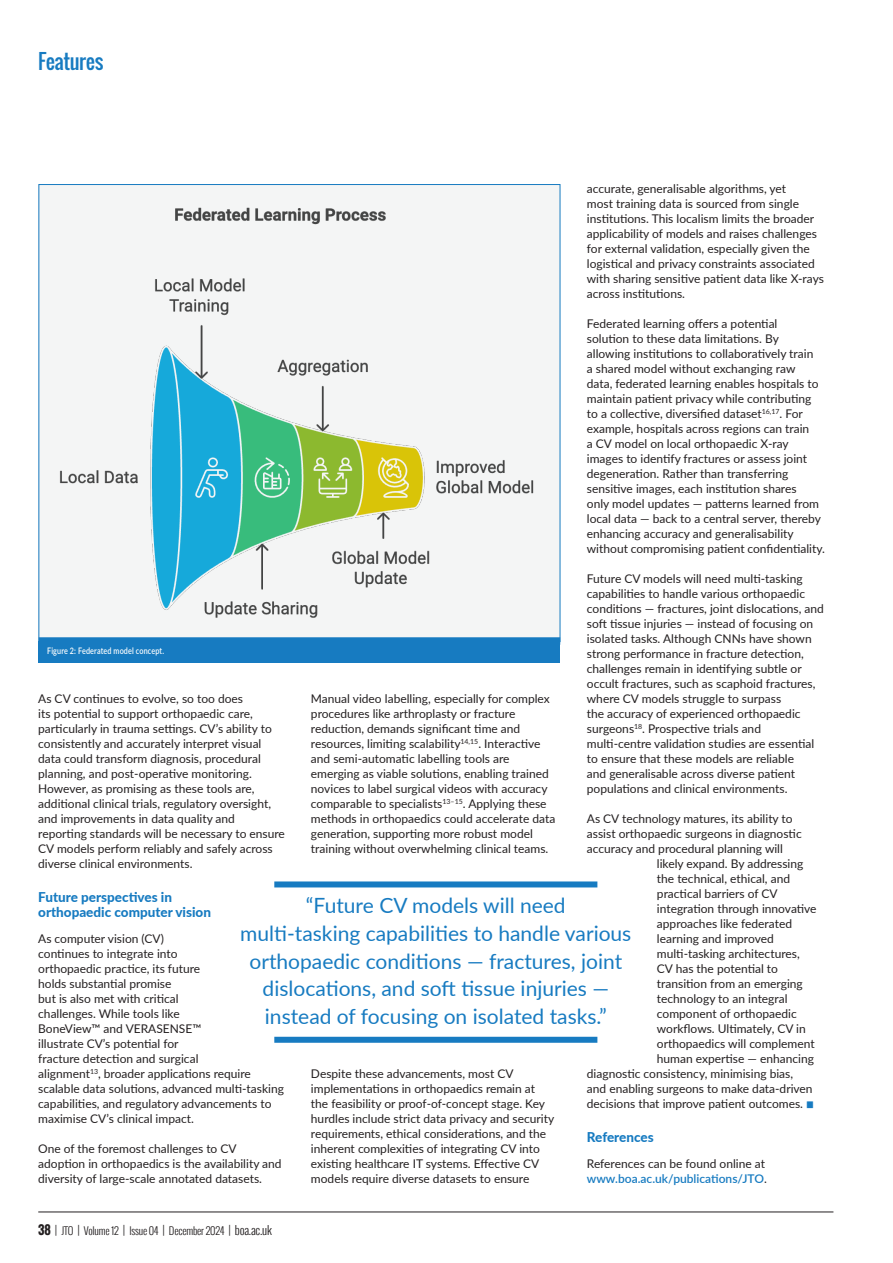
<style>
.page{position:relative;width:893px;height:1263px;background:#fff}
.page>*{position:absolute;margin:0;border:0;box-sizing:border-box;transform-origin:0 0}
.Pull_Out_Quote_2019{font:21px/27.8px "Lato";color:#177bc1;text-align:center}
.Author_Name_13_5{font:20.25px "Oswald";letter-spacing:-.025em;color:#177bc1}
.BOA-J_Body{font:800 13.5px/15px "Lato";color:#177bc1}
.BOA-J_Body-2{font:12px/15px "Lato";color:#231f20}
.BOA-J_Body-3{font:600 12px/15px "Lato";color:#177bc1}
.t1{font:300 10.5px "Oswald";letter-spacing:-.02em;color:#231f20}
.Caption_2019{font:600 9px "Lato";letter-spacing:.02em;color:#fff;scale:.8 1}
.s1{color:#177bc1}
.s2{font-weight:400;color:#231f20}
.s3{font-weight:700;font-size:12px}
.s4{font-size:12px}
</style>
<div class="page">
<div style="left:39px;top:185px;width:521px;height:457px;background:#f4f5f5"></div>
<img style="left:60px;top:207px;width:474px;height:411px">
<div style="left:39px;top:642px;width:521px;height:21px;background:#177bc1"></div>
<div style="left:39px;top:637px;width:521px;height:8px;background:#177bc1"></div>
<div style="left:274px;top:881px;width:323px;height:6px;background:#177bc1"></div>
<div style="left:274px;top:1037px;width:323px;height:6px;background:#177bc1"></div>
<hr style="left:38px;top:1212px;width:795px;height:1px;background:#231f20">
<p class="Author_Name_13_5" style="left:38px;top:46px;width:67px">Features</p>
<p class="BOA-J_Body-2" style="left:587px;top:180px;width:239px">accurate, generalisable algorithms, yet<br>most training data is sourced from single institutions. This localism limits the broader applicability of models and raises challenges for external validation, especially given the logistical and privacy constraints associated with sharing sensitive patient data like X-rays across institutions.</p>
<p class="BOA-J_Body-2" style="left:587px;top:315px;width:240px">Federated learning offers a potential<br>solution to these data limitations. By allowing institutions to collaboratively train<br>a shared model without exchanging raw<br>data, federated learning enables hospitals to maintain patient privacy while contributing to a collective, diversified dataset<sup>16,17</sup>. For example, hospitals across regions can train<br>a CV model on local orthopaedic X-ray images to identify fractures or assess joint degeneration. Rather than transferring sensitive images, each institution shares<br>only model updates — patterns learned from local data — back to a central server, thereby enhancing accuracy and generalisability without compromising patient confidentiality.</p>
<p class="BOA-J_Body-2" style="left:587px;top:570px;width:238px">Future CV models will need multi-tasking capabilities to handle various orthopaedic conditions — fractures, joint dislocations, and soft tissue injuries — instead of focusing on isolated tasks. Although CNNs have shown strong performance in fracture detection, challenges remain in identifying subtle or occult fractures, such as scaphoid fractures, where CV models struggle to surpass<br>the accuracy of experienced orthopaedic surgeons<sup>18</sup>. Prospective trials and multi-centre validation studies are essential to ensure that these models are reliable<br>and generalisable across diverse patient populations and clinical environments.</p>
<p class="BOA-J_Body-2" style="left:587px;top:810px;width:207px">As CV technology matures, its ability to</p>
<p class="BOA-J_Body-2" style="left:587px;top:825px;width:216px">assist orthopaedic surgeons in diagnostic</p>
<p class="BOA-J_Body-2" style="left:587px;top:840px;width:198px">accuracy and procedural planning will</p>
<p class="BOA-J_Body-2" style="left:657px;top:855px;width:148px">likely expand. By addressing</p>
<p class="BOA-J_Body-2" style="left:657px;top:870px;width:135px">the technical, ethical, and</p>
<p class="BOA-J_Body-2" style="left:657px;top:885px;width:122px">practical barriers of CV</p>
<p class="BOA-J_Body-2" style="left:657px;top:900px;width:161px">integration through innovative</p>
<p class="BOA-J_Body-2" style="left:657px;top:915px;width:137px">approaches like federated</p>
<p class="BOA-J_Body-2" style="left:657px;top:930px;width:118px">learning and improved</p>
<p class="BOA-J_Body-2" style="left:657px;top:945px;width:144px">multi-tasking architectures,</p>
<p class="BOA-J_Body-2" style="left:657px;top:960px;width:123px">CV has the potential to</p>
<p class="BOA-J_Body-2" style="left:657px;top:975px;width:147px">transition from an emerging</p>
<p class="BOA-J_Body-2" style="left:657px;top:990px;width:132px">technology to an integral</p>
<p class="BOA-J_Body-2" style="left:657px;top:1005px;width:141px">component of orthopaedic</p>
<p class="BOA-J_Body-2" style="left:657px;top:1020px;width:150px">workflows. Ultimately, CV in</p>
<p class="BOA-J_Body-2" style="left:657px;top:1035px;width:159px">orthopaedics will complement</p>
<p class="BOA-J_Body-2" style="left:657px;top:1050px;width:159px">human expertise — enhancing</p>
<p class="BOA-J_Body-2" style="left:587px;top:1065px;width:208px">diagnostic consistency, minimising bias,</p>
<p class="BOA-J_Body-2" style="left:587px;top:1080px;width:227px">and enabling surgeons to make data-driven</p>
<p class="BOA-J_Body-2" style="left:587px;top:1095px;width:229px">decisions that improve patient outcomes. <span class="s1">■</span></p>
<p class="BOA-J_Body" style="left:587px;top:1129px;width:68px">References</p>
<p class="BOA-J_Body-3" style="left:587px;top:1155px;width:181px"><span class="s2">References can be found online at </span>www.boa.ac.uk/publications/JTO<span class="s2">.</span></p>
<p class="Caption_2019" style="left:47px;top:644px;width:148px">Figure 2: Federated model concept.</p>
<p class="BOA-J_Body-2" style="left:38px;top:690px;width:248px">As CV continues to evolve, so too does<br>its potential to support orthopaedic care, particularly in trauma settings. CV’s ability to consistently and accurately interpret visual data could transform diagnosis, procedural planning, and post-operative monitoring.<br>However, as promising as these tools are, additional clinical trials, regulatory oversight, and improvements in data quality and reporting standards will be necessary to ensure CV models perform reliably and safely across diverse clinical environments.</p>
<p class="BOA-J_Body" style="left:38px;top:889px;width:174px">Future perspectives in orthopaedic computer vision</p>
<p class="BOA-J_Body-2" style="left:38px;top:930px;width:247px">As computer vision (CV)<br>continues to integrate into<br>orthopaedic practice, its future<br>holds substantial promise<br>but is also met with critical<br>challenges. While tools like<br>BoneView™ and VERASENSE™<br>illustrate CV’s potential for<br>fracture detection and surgical<br>alignment<sup>13</sup>, broader applications require scalable data solutions, advanced multi-tasking capabilities, and regulatory advancements to maximise CV’s clinical impact.</p>
<p class="BOA-J_Body-2" style="left:38px;top:1140px;width:245px">One of the foremost challenges to CV adoption in orthopaedics is the availability and diversity of large-scale annotated datasets.</p>
<p class="BOA-J_Body-2" style="left:311px;top:690px;width:246px">Manual video labelling, especially for complex procedures like arthroplasty or fracture reduction, demands significant time and resources, limiting scalability<sup>14,15</sup>. Interactive and semi-automatic labelling tools are emerging as viable solutions, enabling trained novices to label surgical videos with accuracy comparable to specialists<sup>13–15</sup>. Applying these methods in orthopaedics could accelerate data generation, supporting more robust model training without overwhelming clinical teams.</p>
<p class="Pull_Out_Quote_2019" style="left:240px;top:890px;width:393px">“Future CV models will need<br>multi-tasking capabilities to handle various orthopaedic conditions — fractures, joint dislocations, and soft tissue injuries — instead of focusing on isolated tasks.”</p>
<p class="BOA-J_Body-2" style="left:311px;top:1065px;width:245px">Despite these advancements, most CV implementations in orthopaedics remain at the feasibility or proof-of-concept stage. Key hurdles include strict data privacy and security requirements, ethical considerations, and the inherent complexities of integrating CV into existing healthcare IT systems. Effective CV models require diverse datasets to ensure</p>
<p class="t1" style="left:38px;top:1223px;width:235px"><span class="s3">38</span> <span class="s4">|</span> JTO <span class="s4">|</span> Volume 12 <span class="s4">|</span> Issue 04 <span class="s4">|</span> December 2024 <span class="s4">| boa.ac.uk</span></p>
</div>
